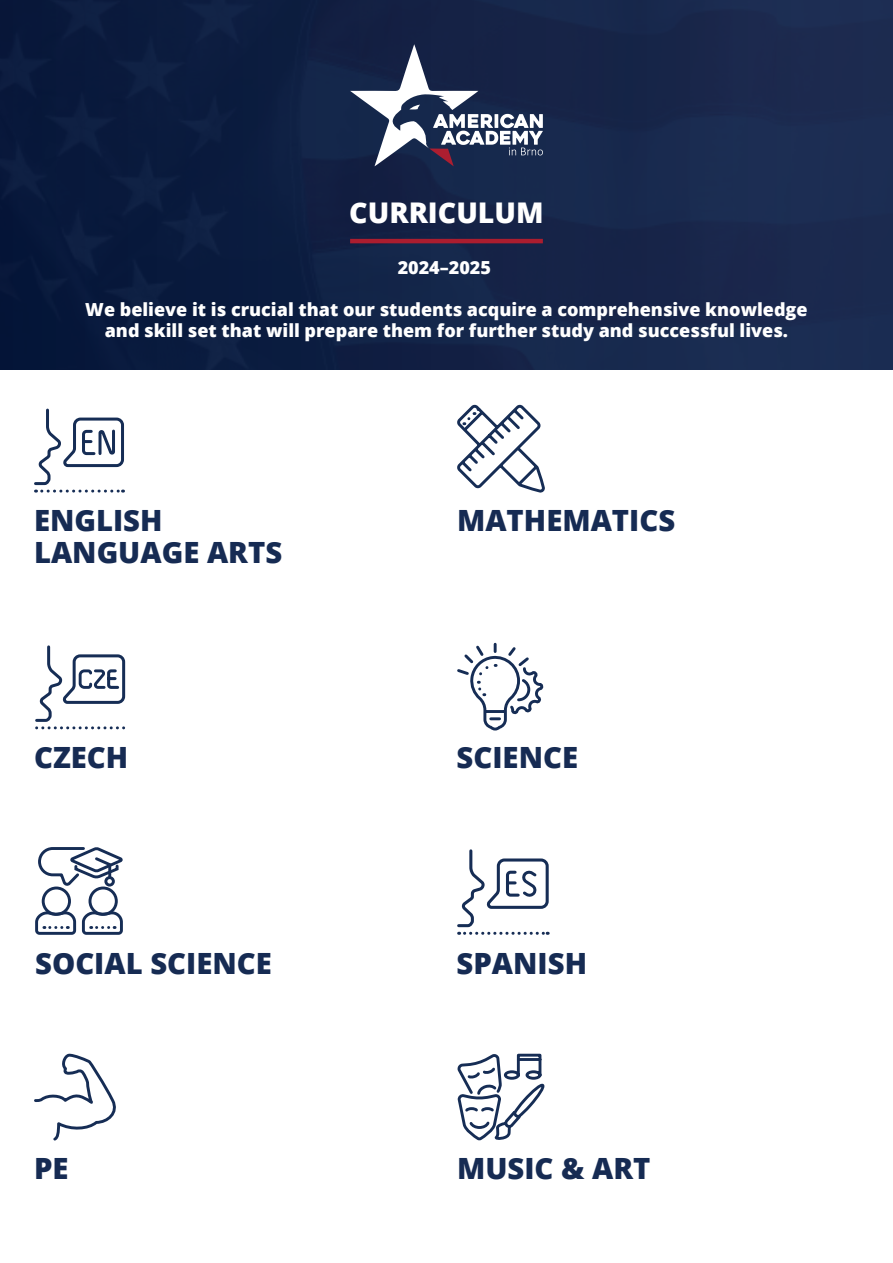
<style>
.page{position:relative;width:893px;height:1263px;background:#fff}
.page>*{position:absolute;margin:0;border:0;box-sizing:border-box;transform-origin:0 0}
.t1{font:800 29.25px "Open Sans";color:#162b53}
.Nadpis_1{font:800 28.5px "Open Sans";color:#fff}
.Nadpis_1-2{font:800 18px/21px "Open Sans";color:#fff;text-align:center}
</style>
<div class="page">
<div style="left:0;top:0;width:893px;height:370px;background:linear-gradient(to right,#07183a,#1e2d53)"></div>
<svg style="left:350px;top:44px;width:193px;height:122px"></svg>
<hr style="left:350px;top:239px;width:193px;height:4px;background:#ab1d2f">
<svg style="left:457px;top:404px;width:88px;height:89px"></svg>
<svg style="left:34px;top:408px;width:91px;height:85px"></svg>
<svg style="left:35px;top:847px;width:88px;height:88px"></svg>
<div style="left:89px;top:886px;width:29px;height:30px;border:3px solid #162d55;border-radius:50%"></div>
<svg style="left:457px;top:849px;width:93px;height:86px"></svg>
<svg style="left:34px;top:1054px;width:82px;height:87px"></svg>
<svg style="left:457px;top:1053px;width:88px;height:88px"></svg>
<svg style="left:457px;top:642px;width:87px;height:89px"></svg>
<svg style="left:35px;top:645px;width:91px;height:84px"></svg>
<p class="Nadpis_1" style="left:349px;top:191px;width:196px">CURRICULUM</p>
<p class="Nadpis_1-2" style="left:398px;top:256px;width:95px">2024–2025</p>
<p class="Nadpis_1-2" style="left:85px;top:298px;width:724px">We believe it is crucial that our students acquire a comprehensive knowledge and skill set that will prepare them for further study and successful lives.</p>
<p class="t1" style="left:34px;top:498px;width:130px">ENGLISH</p>
<p class="t1" style="left:457px;top:498px;width:220px">MATHEMATICS</p>
<p class="t1" style="left:34px;top:530px;width:250px">LANGUAGE ARTS</p>
<p class="t1" style="left:34px;top:735px;width:96px">CZECH</p>
<p class="t1" style="left:457px;top:735px;width:123px">SCIENCE</p>
<p class="t1" style="left:35px;top:941px;width:238px">SOCIAL SCIENCE</p>
<p class="t1" style="left:457px;top:941px;width:132px">SPANISH</p>
<p class="t1" style="left:34px;top:1146px;width:36px">PE</p>
<p class="t1" style="left:457px;top:1146px;width:195px">MUSIC &amp; ART</p>
</div>
